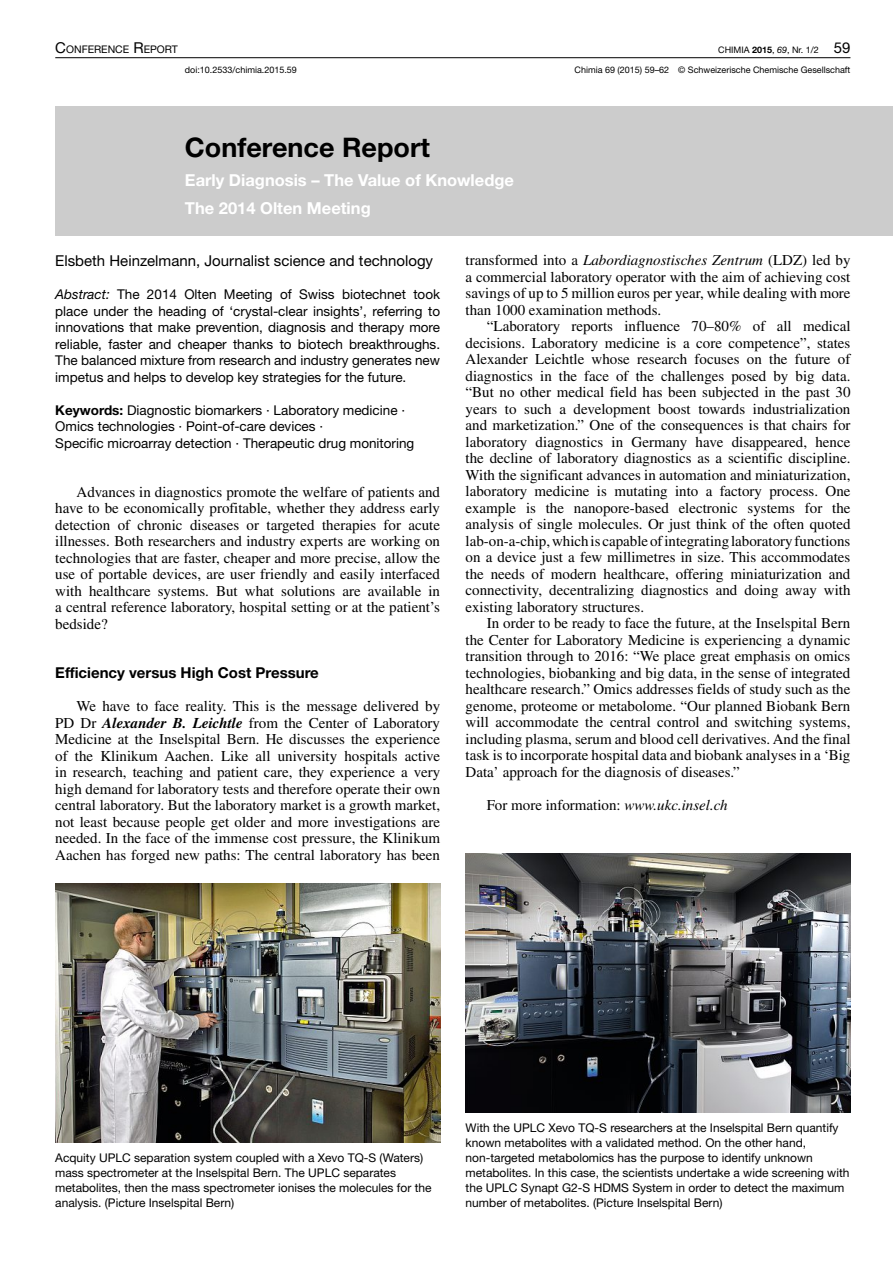
<style>
.page{position:relative;width:893px;height:1263px;background:#fff}
.page>*{position:absolute;margin:0;border:0;box-sizing:border-box;transform-origin:0 0}
.t1{font:700 27px "Helvetica Neue LT Std";color:#000}
.t2{font:700 16.5px/27.3px "Helvetica Neue LT Std";color:#fff}
.t3{font:15px/16.5px "Times LT Std";color:#000;text-align:justify}
.t4{font:15px "Helvetica Neue LT Std";color:#000}
.t5{font:700 15px "Helvetica Neue LT Std";color:#000}
.t6{font:13.5px/16.5px "Helvetica Neue LT Std";color:#000;text-align:justify}
.t7{font:12px/15px "Helvetica Neue LT Std";color:#000}
.t8{font:10.5px "Helvetica Neue LT Std";color:#000}
.t9{font:9px "Helvetica Neue LT Std";color:#000}
.s1{font-size:15px}
.s2{font-weight:700}
.s3{font-style:italic}
.s4{font-weight:700;font-style:italic}
</style>
<div class="page">
<hr style="left:55px;top:57px;width:795px;height:1px;background:#000">
<div style="left:55px;top:106px;width:838px;height:130px;background:#ccc"></div>
<img style="left:55px;top:883px;width:385px;height:259px">
<img style="left:466px;top:853px;width:384px;height:259px">
<p class="t8" style="left:55px;top:43px;width:124px"><span class="s1">C</span>ONFERENCE <span class="s1">R</span>EPORT</p>
<p class="t9" style="left:718px;top:47px;width:134px">CHIMIA <span class="s2">2015</span>, <span class="s3">69</span>, Nr. 1/2 <span class="s1">59</span></p>
<p class="t9" style="left:185px;top:66px;width:113px">doi:10.2533/chimia.2015.59</p>
<p class="t9" style="left:574px;top:66px;width:277px">Chimia 69 (2015) 59–62 © Schweizerische Chemische Gesellschaft</p>
<h1 class="t1" style="left:185px;top:131px;width:247px">Conference Report</h1>
<p class="t2" style="left:185px;top:167px;width:331px">Early Diagnosis – The Value of Knowledge<br>The 2014 Olten Meeting</p>
<p class="t3" style="left:466px;top:252px;width:386px">transformed into a <span class="s3">Labordiagnostisches Zentrum</span> (LDZ) led by a commercial laboratory operator with the aim of achieving cost savings of up to 5 million euros per year, while dealing with more than 1000 examination methods.</p>
<p class="t3" style="left:466px;top:318px;width:386px;text-indent:21px">“Laboratory reports influence 70–80% of all medical decisions. Laboratory medicine is a core competence”, states Alexander Leichtle whose research focuses on the future of diagnostics in the face of the challenges posed by big data. “But no other medical field has been subjected in the past 30 years to such a development boost towards industrialization and marketization.” One of the consequences is that chairs for laboratory diagnostics in Germany have disappeared, hence the decline of laboratory diagnostics as a scientific discipline.<br>With the significant advances in automation and miniaturization, laboratory medicine is mutating into a factory process. One example is the nanopore-based electronic systems for the analysis of single molecules. Or just think of the often quoted lab-on-a-chip,whichis capableofintegratinglaboratoryfunctions on a device just a few millimetres in size. This accommodates the needs of modern healthcare, offering miniaturization and connectivity, decentralizing diagnostics and doing away with existing laboratory structures.</p>
<p class="t3" style="left:466px;top:615px;width:386px;text-indent:21px">In order to be ready to face the future, at the Inselspital Bern the Center for Laboratory Medicine is experiencing a dynamic transition through to 2016: “We place great emphasis on omics technologies, biobanking and big data, in the sense of integrated healthcare research.” Omics addresses fields of study such as the genome, proteome or metabolome. “Our planned Biobank Bern will accommodate the central control and switching systems, including plasma, serum and blood cell derivatives. And the final task is to incorporate hospital data and biobank analyses in a ‘Big Data’ approach for the diagnosis of diseases.”</p>
<p class="t3" style="left:487px;top:796px;width:242px">For more information: <span class="s3">www.ukc.insel.ch</span></p>
<p class="t4" style="left:55px;top:255px;width:379px">Elsbeth Heinzelmann, Journalist science and technology</p>
<p class="t6" style="left:55px;top:288px;width:386px"><span class="s3">Abstract:</span> The 2014 Olten Meeting of Swiss biotechnet took place under the heading of ‘crystal-clear insights’, referring to innovations that make prevention, diagnosis and therapy more reliable, faster and cheaper thanks to biotech breakthroughs.<br>The balanced mixture from research and industry generates new impetus and helps to develop key strategies for the future.</p>
<p class="t6" style="left:55px;top:403px;width:361px;text-align:left"><span class="s2">Keywords:</span> Diagnostic biomarkers · Laboratory medicine ·<br>Omics technologies · Point-of-care devices ·<br>Specific microarray detection · Therapeutic drug monitoring</p>
<p class="t3" style="left:55px;top:483px;width:386px;text-indent:21px">Advances in diagnostics promote the welfare of patients and have to be economically profitable, whether they address early detection of chronic diseases or targeted therapies for acute illnesses. Both researchers and industry experts are working on technologies that are faster, cheaper and more precise, allow the use of portable devices, are user friendly and easily interfaced with healthcare systems. But what solutions are available in a central reference laboratory, hospital setting or at the patient’s bedside?</p>
<p class="t5" style="left:55px;top:664px;width:265px">Efficiency versus High Cost Pressure</p>
<p class="t3" style="left:55px;top:698px;width:386px;text-indent:21px">We have to face reality. This is the message delivered by PD Dr <span class="s4">Alexander B. Leichtle</span> from the Center of Laboratory Medicine at the Inselspital Bern. He discusses the experience of the Klinikum Aachen. Like all university hospitals active in research, teaching and patient care, they experience a very high demand for laboratory tests and therefore operate their own central laboratory. But the laboratory market is a growth market, not least because people get older and more investigations are needed. In the face of the immense cost pressure, the Klinikum Aachen has forged new paths: The central laboratory has been</p>
<p class="t7" style="left:55px;top:1151px;width:378px">Acquity UPLC separation system coupled with a Xevo TQ-S (Waters) mass spectrometer at the Inselspital Bern. The UPLC separates metabolites, then the mass spectrometer ionises the molecules for the analysis. (Picture Inselspital Bern)</p>
<p class="t7" style="left:466px;top:1121px;width:385px">With the UPLC Xevo TQ-S researchers at the Inselspital Bern quantify known metabolites with a validated method. On the other hand, non-targeted metabolomics has the purpose to identify unknown metabolites. In this case, the scientists undertake a wide screening with the UPLC Synapt G2-S HDMS System in order to detect the maximum number of metabolites. (Picture Inselspital Bern)</p>
</div>
